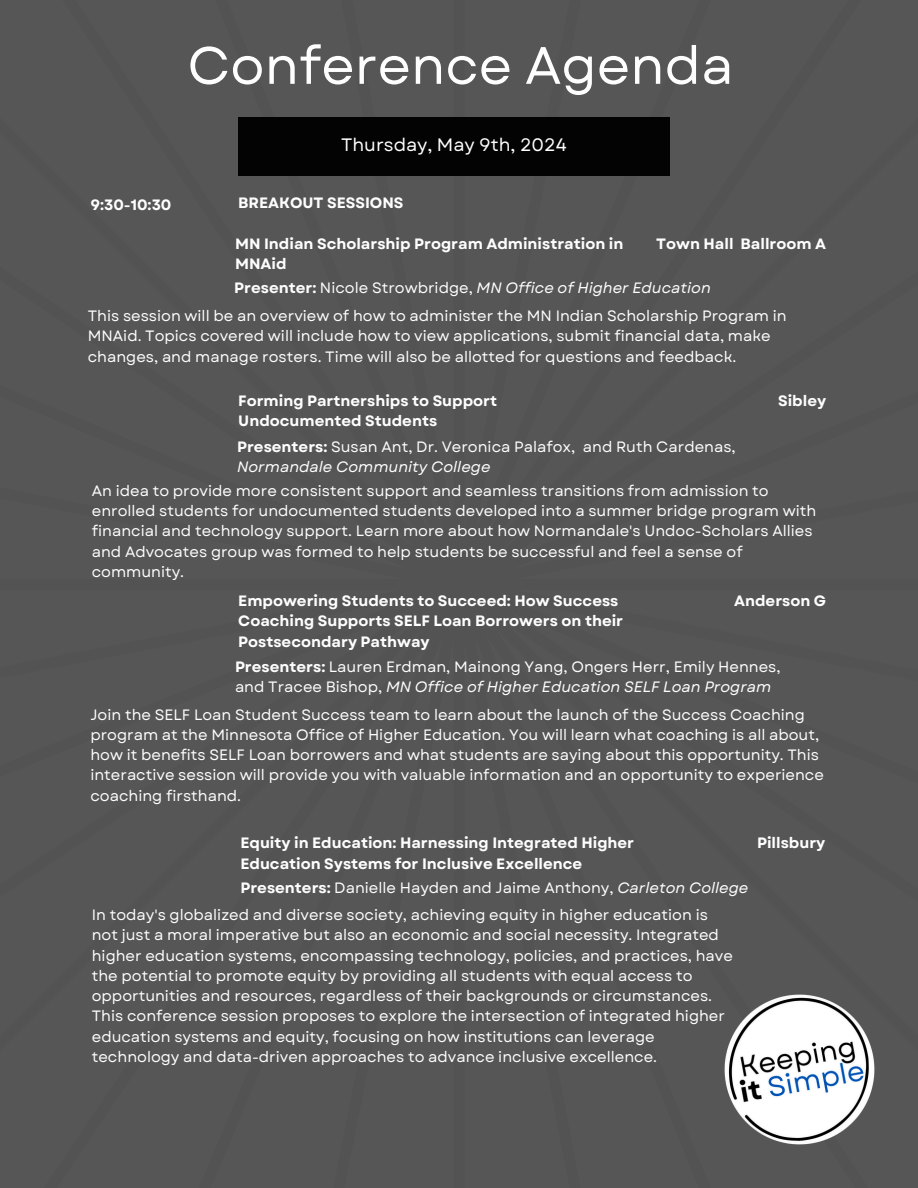
<style>
.page{position:relative;width:918px;height:1188px;background:#565656}
.page>*{position:absolute;margin:0;border:0;box-sizing:border-box;transform-origin:0 0}
.t1{font:52.5px "Garet";color:#fefefe}
.t2{font:18px "Garet";color:#fefefe}
.t3{font:15px/20.2px "Garet";color:#fefefe}
.t4{font:700 15px/20.2px "Garet";color:#fefefe}
.t5{font:italic 15px "Garet";color:#fefefe}
.t6{font:700 15px "Garet";color:#fff}
.s1{font-weight:700;font-style:normal}
.s2{font-style:normal}
.s3{font-weight:700}
.s4{font-style:italic}
</style>
<div class="page">
<div style="left:238px;top:117px;width:432px;height:59px;background:#030303"></div>
<img style="left:682px;top:952px;width:236px;height:236px">
<h1 class="t1" style="left:187px;top:28px;width:548px">Conference Agenda</h1>
<h2 class="t4" style="left:90px;top:195px;width:83px">9:30-10:30</h2>
<p class="t2" style="left:341px;top:132px;width:227px">Thursday, May 9th, 2024</p>
<p class="t4" style="left:238px;top:193px;width:167px">BREAKOUT SESSIONS</p>
<h4 class="t4" style="left:235px;top:234px;width:390px">MN Indian Scholarship Program Administration in</h4>
<p class="t4" style="left:656px;top:234px;width:171px">Town Hall Ballroom A</p>
<h4 class="t4" style="left:235px;top:254px;width:53px">MNAid</h4>
<h4 class="t5" style="left:234px;top:277px;width:478px"><span class="s1">Presenter:</span> <span class="s2">Nicole Strowbridge,</span> MN Office of Higher Education</h4>
<p class="t3" style="left:88px;top:306px;width:700px">This session will be an overview of how to administer the MN Indian Scholarship Program in<br>MNAid. Topics covered will include how to view applications, submit financial data, make changes, and manage rosters. Time will also be allotted for questions and feedback.</p>
<h4 class="t4" style="left:238px;top:391px;width:260px">Forming Partnerships to Support</h4>
<p class="t4" style="left:778px;top:391px;width:50px">Sibley</p>
<h4 class="t4" style="left:238px;top:411px;width:200px">Undocumented Students</h4>
<h4 class="t3" style="left:237px;top:436px;width:500px"><span class="s3">Presenters:</span> Susan Ant, Dr. Veronica Palafox, and Ruth Cardenas,<br><span class="s4">Normandale Community College</span></h4>
<p class="t3" style="left:92px;top:481px;width:726px">An idea to provide more consistent support and seamless transitions from admission to enrolled students for undocumented students developed into a summer bridge program with financial and technology support. Learn more about how Normandale's Undoc-Scholars Allies and Advocates group was formed to help students be successful and feel a sense of community.</p>
<h4 class="t4" style="left:238px;top:591px;width:386px">Empowering Students to Succeed: How Success<br>Coaching Supports SELF Loan Borrowers on their<br>Postsecondary Pathway</h4>
<h3 class="t3" style="left:235px;top:657px;width:547px"><span class="s3">Presenters:</span> Lauren Erdman, Mainong Yang, Ongers Herr, Emily Hennes, and Tracee Bishop, <span class="s4">MN Office of Higher Education SELF Loan Program</span></h3>
<h4 class="t4" style="left:734px;top:591px;width:94px">Anderson G</h4>
<h4 class="t3" style="left:90px;top:704px;width:735px">Join the SELF Loan Student Success team to learn about the launch of the Success Coaching program at the Minnesota Office of Higher Education. You will learn what coaching is all about, how it benefits SELF Loan borrowers and what students are saying about this opportunity. This interactive session will provide you with valuable information and an opportunity to experience coaching firsthand.</h4>
<p class="t4" style="left:240px;top:833px;width:395px">Equity in Education: Harnessing Integrated Higher<br>Education Systems for Inclusive Excellence</p>
<h4 class="t3" style="left:240px;top:877px;width:510px"><span class="s3">Presenters:</span> Danielle Hayden and Jaime Anthony, <span class="s4">Carleton College</span></h4>
<p class="t3" style="left:92px;top:905px;width:643px">In today's globalized and diverse society, achieving equity in higher education is not just a moral imperative but also an economic and social necessity. Integrated higher education systems, encompassing technology, policies, and practices, have the potential to promote equity by providing all students with equal access to opportunities and resources, regardless of their backgrounds or circumstances.<br>This conference session proposes to explore the intersection of integrated higher education systems and equity, focusing on how institutions can leverage technology and data-driven approaches to advance inclusive excellence.</p>
<h4 class="t6" style="left:757px;top:832px;width:70px">Pillsbury</h4>
</div>
